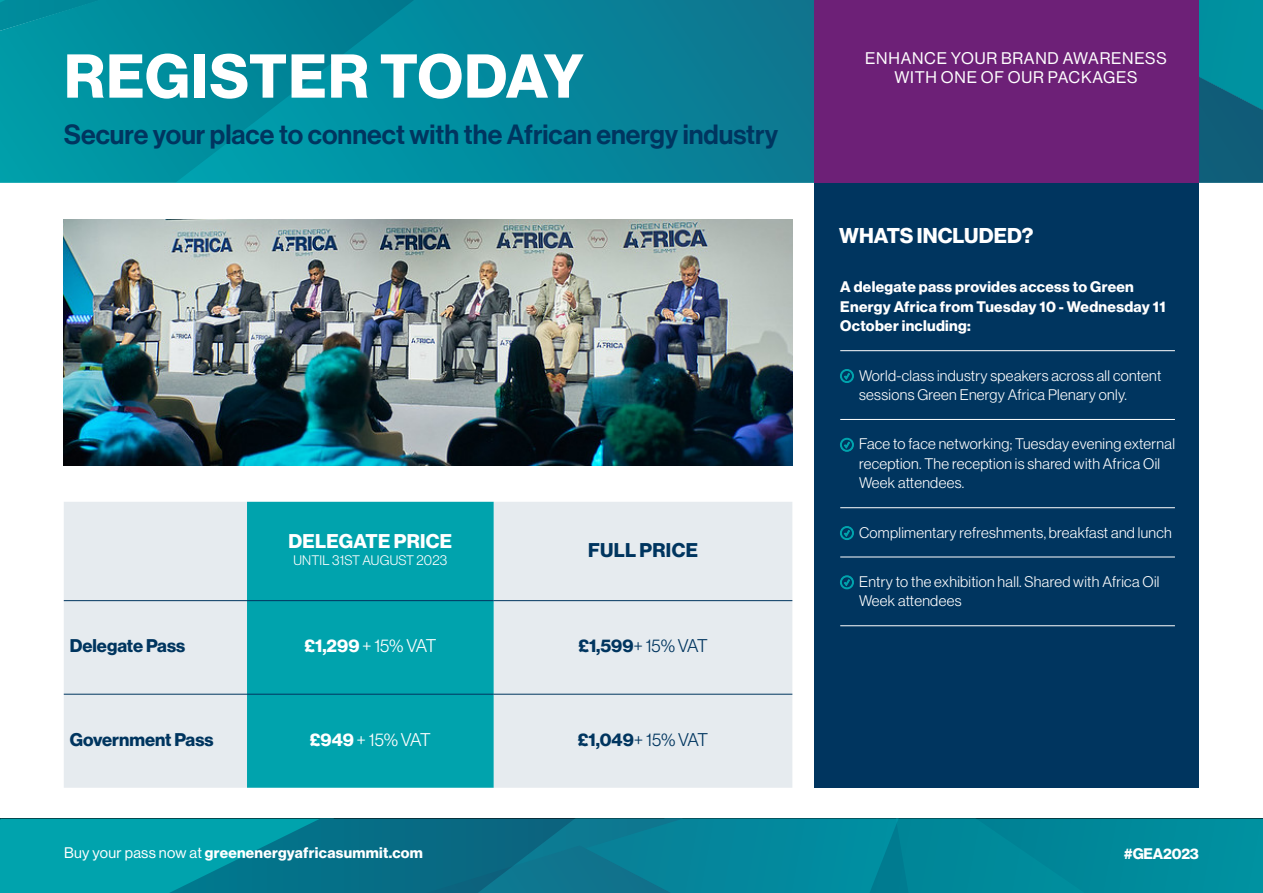
<style>
.page{position:relative;width:1263px;height:893px;background:#fff}
.page>*{position:absolute;margin:0;border:0;box-sizing:border-box;transform-origin:0 0}
.t1{font:60.45px "N Haas Grotesk DS Pro 75 Bd";letter-spacing:.025em;color:#fff}
.t2{font:27.3px "N Haas Grotesk DS Pro 65 Md";color:#00355f}
.t3{font:21px "N Haas Grotesk DS Pro 75 Bd";letter-spacing:.005em;color:#fff}
.t4{font:19.5px "N Haas Grotesk DS Pro 75 Bd";letter-spacing:.015em;color:#fff}
.t5{font:19.5px "N Haas Grotesk DS Pro 75 Bd";letter-spacing:.015em;color:#00355f}
.t6{font:18px "N Haas Grotesk DS Pro 75 Bd";color:#00355f}
.t7{font:18px "N Haas Grotesk DS Pro 45 Lt";letter-spacing:-.08em;color:#00355f}
.t8{font:18px "N Haas Grotesk DS Pro 45 Lt";letter-spacing:-.085em;color:#fff}
.t9{font:16.5px/19.5px "N Haas Grotesk DS Pro 55 Rg";letter-spacing:.045em;color:#fff;text-align:center}
.t10{font:15px/19.5px "N Haas Grotesk DS Pro 45 Lt";letter-spacing:.02em;color:#fff}
.t11{font:15px/19.5px "N Haas Grotesk DS Pro 75 Bd";letter-spacing:.02em;color:#fff}
.t12{font:13.5px "N Haas Grotesk DS Pro 45 Lt";letter-spacing:.015em;color:#fff}
.s1{font-family:"N Haas Grotesk DS Pro 75 Bd"}
.s2{font-family:"N Haas Grotesk DS Pro 55 Rg"}
</style>
<div class="page">
<svg style="left:0;top:0;width:57px;height:183px;background:#0098a5"></svg>
<svg style="left:1199px;top:0;width:64px;height:183px;background:#07778c"></svg>
<svg style="left:57px;top:0;width:758px;height:183px;background:#03889c"></svg>
<div style="left:815px;top:0;width:384px;height:183px;background:#6d2077"></div>
<div style="left:64px;top:502px;width:728px;height:286px;background:#e6ebef"></div>
<div style="left:247px;top:502px;width:247px;height:286px;background:#00a3ad"></div>
<hr style="left:64px;top:600px;width:183px;height:1px;background:#00355f">
<hr style="left:494px;top:600px;width:298px;height:1px;background:#00355f">
<hr style="left:64px;top:694px;width:183px;height:1px;background:#00355f">
<hr style="left:494px;top:694px;width:298px;height:1px;background:#00355f">
<hr style="left:247px;top:600px;width:247px;height:1px;background:#00355f">
<hr style="left:247px;top:694px;width:247px;height:1px;background:#00355f">
<img style="left:64px;top:219px;width:728px;height:247px">
<div style="left:815px;top:183px;width:384px;height:605px;background:#00355f"></div>
<hr style="left:840px;top:350px;width:335px;height:1px;background:#fff">
<hr style="left:840px;top:419px;width:335px;height:1px;background:#fff">
<hr style="left:840px;top:507px;width:335px;height:1px;background:#fff">
<hr style="left:840px;top:557px;width:335px;height:1px;background:#fff">
<hr style="left:840px;top:625px;width:335px;height:1px;background:#fff">
<svg style="left:840px;top:369px;width:14px;height:14px"></svg>
<svg style="left:840px;top:438px;width:14px;height:14px"></svg>
<svg style="left:840px;top:526px;width:14px;height:14px"></svg>
<svg style="left:840px;top:575px;width:14px;height:14px"></svg>
<div style="left:1036px;top:819px;width:227px;height:74px;background:#008c9c"></div>
<svg style="left:0;top:819px;width:1036px;height:74px;background:#048498"></svg>
<h1 class="t1" style="left:64px;top:41px;width:521px">REGISTER TODAY</h1>
<h2 class="t2" style="left:64px;top:119px;width:716px">Secure your place to connect with the African energy industry</h2>
<h3 class="t4" style="left:289px;top:530px;width:165px">DELEGATE PRICE</h3>
<p class="t12" style="left:293px;top:552px;width:155px">UNTIL 31ST AUGUST 2023</p>
<h3 class="t5" style="left:588px;top:538px;width:111px">FULL PRICE</h3>
<p class="t6" style="left:70px;top:635px;width:117px">Delegate Pass</p>
<p class="t8" style="left:304px;top:636px;width:133px"><span class="s1">£1,299</span> + 15% VAT</p>
<p class="t7" style="left:578px;top:636px;width:131px"><span class="s1">£1,599</span>+ 15% VAT</p>
<p class="t6" style="left:70px;top:729px;width:145px">Government Pass</p>
<p class="t8" style="left:310px;top:729px;width:122px"><span class="s1">£949</span> + 15% VAT</p>
<p class="t7" style="left:578px;top:729px;width:132px"><span class="s1">£1,049</span>+ 15% VAT</p>
<p class="t9" style="left:865px;top:48px;width:303px">ENHANCE YOUR BRAND AWARENESS<br>WITH ONE OF OUR PACKAGES</p>
<h3 class="t3" style="left:839px;top:223px;width:196px">WHATS INCLUDED?</h3>
<p class="t11" style="left:840px;top:278px;width:327px">A delegate pass provides access to Green<br>Energy Africa from Tuesday 10 - Wednesday 11<br>October including:</p>
<p class="t10" style="left:859px;top:366px;width:304px">World-class industry speakers across all content sessions Green Energy Africa Plenary only.</p>
<p class="t10" style="left:859px;top:434px;width:317px">Face to face networking; Tuesday evening external reception. The reception is shared with Africa Oil<br>Week attendees.</p>
<p class="t10" style="left:859px;top:523px;width:314px">Complimentary refreshments, breakfast and lunch</p>
<p class="t10" style="left:859px;top:572px;width:302px">Entry to the exhibition hall. Shared with Africa Oil<br>Week attendees</p>
<p class="t11" style="left:64px;top:843px;width:360px"><span class="s2">Buy your pass now at</span> greenenergyafricasummit.com</p>
<p class="t11" style="left:1124px;top:844px;width:77px">#GEA2023</p>
</div>
